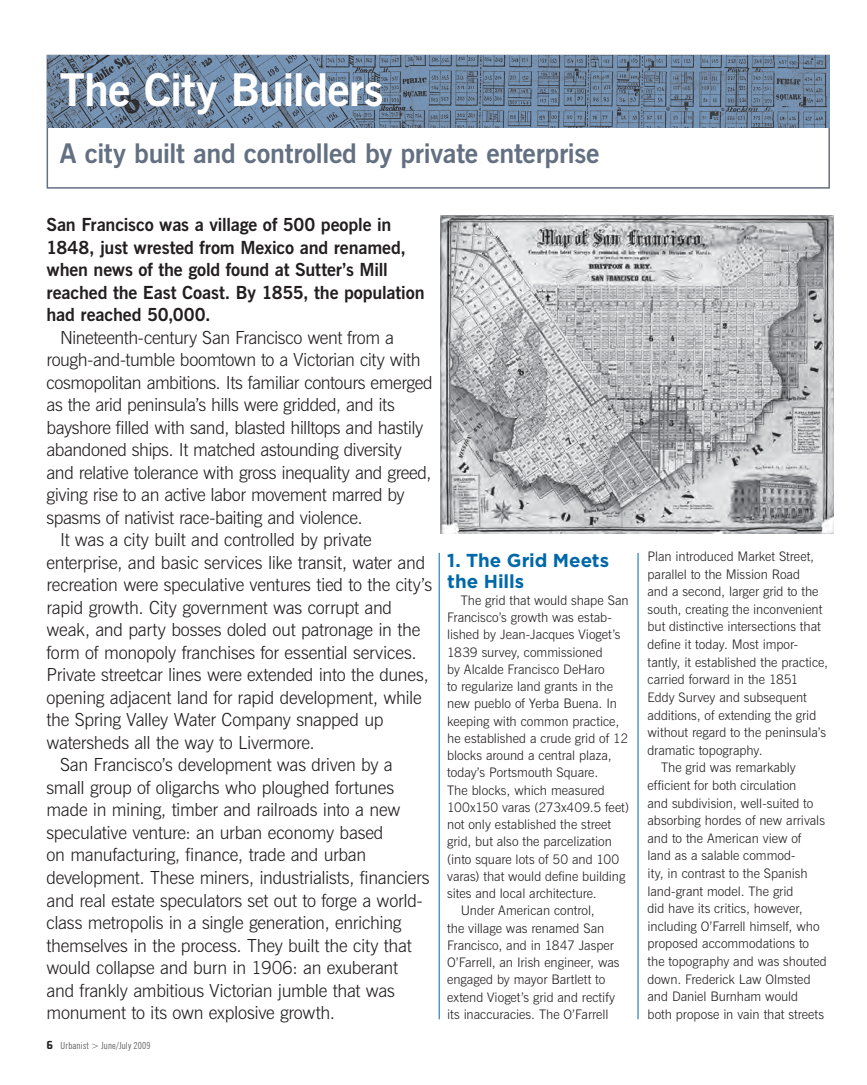
<style>
.page{position:relative;width:867px;height:1085px;background:#fff}
.page>*{position:absolute;margin:0;border:0;box-sizing:border-box;transform-origin:0 0}
.t1{font:700 45px "News Gothic BT";letter-spacing:-.02em;color:#fff}
.t2{font:700 27px "News Gothic BT";letter-spacing:-.01em;color:#637081}
.t3{font:700 18.75px/21px "Gotham";color:#0068a9}
.t4{font:300 18px "News Gothic BT";letter-spacing:-.02em;color:#231f20}
.t5{font:700 18px "News Gothic BT";letter-spacing:-.01em;color:#231f20}
.t6{font:300 13.2px "News Gothic BT";color:#231f20}
.t7{font:condensed 9.75px "News Gothic BT";letter-spacing:.015em;color:#636366}
.s1{font-family:"Cholla Slab Ult";font-weight:700;font-stretch:normal;font-size:12px;color:#231f20}
</style>
<div class="page">
<div style="left:47px;top:55px;width:783px;height:134px;border:2px solid #637081"></div>
<hr style="left:637px;top:553px;width:1px;height:466px;background:#0068a9">
<hr style="left:439px;top:553px;width:1px;height:466px;background:#0068a9">
<img style="left:47px;top:55px;width:782px;height:73px">
<img style="left:440px;top:215px;width:393px;height:318px">
<p class="t1" style="left:60px;top:62px;width:325px">The City Builders</p>
<p class="t2" style="left:60px;top:137px;width:541px">A city built and controlled by private enterprise</p>
<p class="t5" style="left:47px;top:214px;width:346px">San Francisco was a village of 500 people in</p>
<p class="t5" style="left:47px;top:236px;width:361px">1848, just wrested from Mexico and renamed,</p>
<p class="t5" style="left:47px;top:259px;width:343px">when news of the gold found at Sutter’s Mill</p>
<p class="t5" style="left:47px;top:281px;width:379px">reached the East Coast. By 1855, the population</p>
<p class="t5" style="left:47px;top:304px;width:166px">had reached 50,000.</p>
<p class="t4" style="left:60px;top:326px;width:335px">Nineteenth-century San Francisco went from a</p>
<p class="t4" style="left:47px;top:349px;width:375px">rough-and-tumble boomtown to a Victorian city with</p>
<p class="t4" style="left:47px;top:371px;width:388px">cosmopolitan ambitions. Its familiar contours emerged</p>
<p class="t4" style="left:47px;top:394px;width:350px">as the arid peninsula’s hills were gridded, and its</p>
<p class="t4" style="left:47px;top:416px;width:378px">bayshore filled with sand, blasted hilltops and hastily</p>
<p class="t4" style="left:47px;top:439px;width:357px">abandoned ships. It matched astounding diversity</p>
<p class="t4" style="left:47px;top:461px;width:386px">and relative tolerance with gross inequality and greed,</p>
<p class="t4" style="left:47px;top:484px;width:360px">giving rise to an active labor movement marred by</p>
<p class="t4" style="left:47px;top:506px;width:318px">spasms of nativist race-baiting and violence.</p>
<p class="t4" style="left:60px;top:529px;width:313px">It was a city built and controlled by private</p>
<p class="t4" style="left:47px;top:551px;width:380px">enterprise, and basic services like transit, water and</p>
<p class="t4" style="left:47px;top:574px;width:387px">recreation were speculative ventures tied to the city’s</p>
<p class="t4" style="left:47px;top:596px;width:347px">rapid growth. City government was corrupt and</p>
<p class="t4" style="left:47px;top:619px;width:375px">weak, and party bosses doled out patronage in the</p>
<p class="t4" style="left:47px;top:641px;width:372px">form of monopoly franchises for essential services.</p>
<p class="t4" style="left:47px;top:664px;width:384px">Private streetcar lines were extended into the dunes,</p>
<p class="t4" style="left:47px;top:686px;width:377px">opening adjacent land for rapid development, while</p>
<p class="t4" style="left:47px;top:709px;width:338px">the Spring Valley Water Company snapped up</p>
<p class="t4" style="left:47px;top:731px;width:270px">watersheds all the way to Livermore.</p>
<p class="t4" style="left:60px;top:754px;width:334px">San Francisco’s development was driven by a</p>
<p class="t4" style="left:47px;top:776px;width:349px">small group of oligarchs who ploughed fortunes</p>
<p class="t4" style="left:47px;top:799px;width:355px">made in mining, timber and railroads into a new</p>
<p class="t4" style="left:47px;top:821px;width:338px">speculative venture: an urban economy based</p>
<p class="t4" style="left:47px;top:844px;width:321px">on manufacturing, finance, trade and urban</p>
<p class="t4" style="left:47px;top:866px;width:384px">development. These miners, industrialists, financiers</p>
<p class="t4" style="left:47px;top:889px;width:378px">and real estate speculators set out to forge a world-</p>
<p class="t4" style="left:47px;top:911px;width:356px">class metropolis in a single generation, enriching</p>
<p class="t4" style="left:47px;top:934px;width:367px">themselves in the process. They built the city that</p>
<p class="t4" style="left:47px;top:956px;width:353px">would collapse and burn in 1906: an exuberant</p>
<p class="t4" style="left:47px;top:979px;width:350px">and frankly ambitious Victorian jumble that was</p>
<p class="t4" style="left:47px;top:1001px;width:290px">monument to its own explosive growth.</p>
<p class="t7" style="left:47px;top:1039px;width:106px"><span class="s1">6</span> Urbanist &gt; June/July 2009</p>
<p class="t3" style="left:447px;top:549px;width:163px">1. The Grid Meets the Hills</p>
<p class="t6" style="left:461px;top:592px;width:169px">The grid that would shape San</p>
<p class="t6" style="left:447px;top:609px;width:166px">Francisco’s growth was estab-</p>
<p class="t6" style="left:447px;top:626px;width:175px">lished by Jean-Jacques Vioget’s</p>
<p class="t6" style="left:447px;top:644px;width:157px">1839 survey, commissioned</p>
<p class="t6" style="left:447px;top:661px;width:159px">by Alcalde Francisco DeHaro</p>
<p class="t6" style="left:447px;top:678px;width:167px">to regularize land grants in the</p>
<p class="t6" style="left:447px;top:695px;width:171px">new pueblo of Yerba Buena. In</p>
<p class="t6" style="left:447px;top:713px;width:174px">keeping with common practice,</p>
<p class="t6" style="left:447px;top:730px;width:182px">he established a crude grid of 12</p>
<p class="t6" style="left:447px;top:747px;width:166px">blocks around a central plaza,</p>
<p class="t6" style="left:447px;top:764px;width:152px">today’s Portsmouth Square.</p>
<p class="t6" style="left:447px;top:782px;width:159px">The blocks, which measured</p>
<p class="t6" style="left:447px;top:799px;width:183px">100x150 varas (273x409.5 feet)</p>
<p class="t6" style="left:447px;top:816px;width:165px">not only established the street</p>
<p class="t6" style="left:447px;top:833px;width:166px">grid, but also the parcelization</p>
<p class="t6" style="left:447px;top:851px;width:173px">(into square lots of 50 and 100</p>
<p class="t6" style="left:447px;top:868px;width:180px">varas) that would define building</p>
<p class="t6" style="left:447px;top:885px;width:151px">sites and local architecture.</p>
<p class="t6" style="left:461px;top:902px;width:135px">Under American control,</p>
<p class="t6" style="left:447px;top:920px;width:159px">the village was renamed San</p>
<p class="t6" style="left:447px;top:937px;width:168px">Francisco, and in 1847 Jasper</p>
<p class="t6" style="left:447px;top:954px;width:174px">O’Farrell, an Irish engineer, was</p>
<p class="t6" style="left:447px;top:971px;width:160px">engaged by mayor Bartlett to</p>
<p class="t6" style="left:447px;top:989px;width:170px">extend Vioget’s grid and rectify</p>
<p class="t6" style="left:447px;top:1006px;width:163px">its inaccuracies. The O’Farrell</p>
<p class="t6" style="left:647px;top:548px;width:168px">Plan introduced Market Street,</p>
<p class="t6" style="left:647px;top:566px;width:154px">parallel to the Mission Road</p>
<p class="t6" style="left:647px;top:583px;width:172px">and a second, larger grid to the</p>
<p class="t6" style="left:647px;top:601px;width:176px">south, creating the inconvenient</p>
<p class="t6" style="left:647px;top:618px;width:175px">but distinctive intersections that</p>
<p class="t6" style="left:647px;top:636px;width:152px">define it today. Most impor-</p>
<p class="t6" style="left:647px;top:654px;width:182px">tantly, it established the practice,</p>
<p class="t6" style="left:647px;top:671px;width:153px">carried forward in the 1851</p>
<p class="t6" style="left:647px;top:689px;width:161px">Eddy Survey and subsequent</p>
<p class="t6" style="left:647px;top:706px;width:170px">additions, of extending the grid</p>
<p class="t6" style="left:647px;top:724px;width:180px">without regard to the peninsula’s</p>
<p class="t6" style="left:647px;top:742px;width:117px">dramatic topography.</p>
<p class="t6" style="left:661px;top:759px;width:136px">The grid was remarkably</p>
<p class="t6" style="left:647px;top:777px;width:150px">efficient for both circulation</p>
<p class="t6" style="left:647px;top:794px;width:167px">and subdivision, well-suited to</p>
<p class="t6" style="left:647px;top:812px;width:179px">absorbing hordes of new arrivals</p>
<p class="t6" style="left:647px;top:830px;width:155px">and to the American view of</p>
<p class="t6" style="left:647px;top:847px;width:150px">land as a salable commod-</p>
<p class="t6" style="left:647px;top:865px;width:161px">ity, in contrast to the Spanish</p>
<p class="t6" style="left:647px;top:882px;width:147px">land-grant model. The grid</p>
<p class="t6" style="left:647px;top:900px;width:156px">did have its critics, however,</p>
<p class="t6" style="left:647px;top:918px;width:173px">including O’Farrell himself, who</p>
<p class="t6" style="left:647px;top:935px;width:163px">proposed accommodations to</p>
<p class="t6" style="left:647px;top:953px;width:181px">the topography and was shouted</p>
<p class="t6" style="left:647px;top:970px;width:164px">down. Frederick Law Olmsted</p>
<p class="t6" style="left:647px;top:988px;width:152px">and Daniel Burnham would</p>
<p class="t6" style="left:647px;top:1006px;width:178px">both propose in vain that streets</p>
</div>
